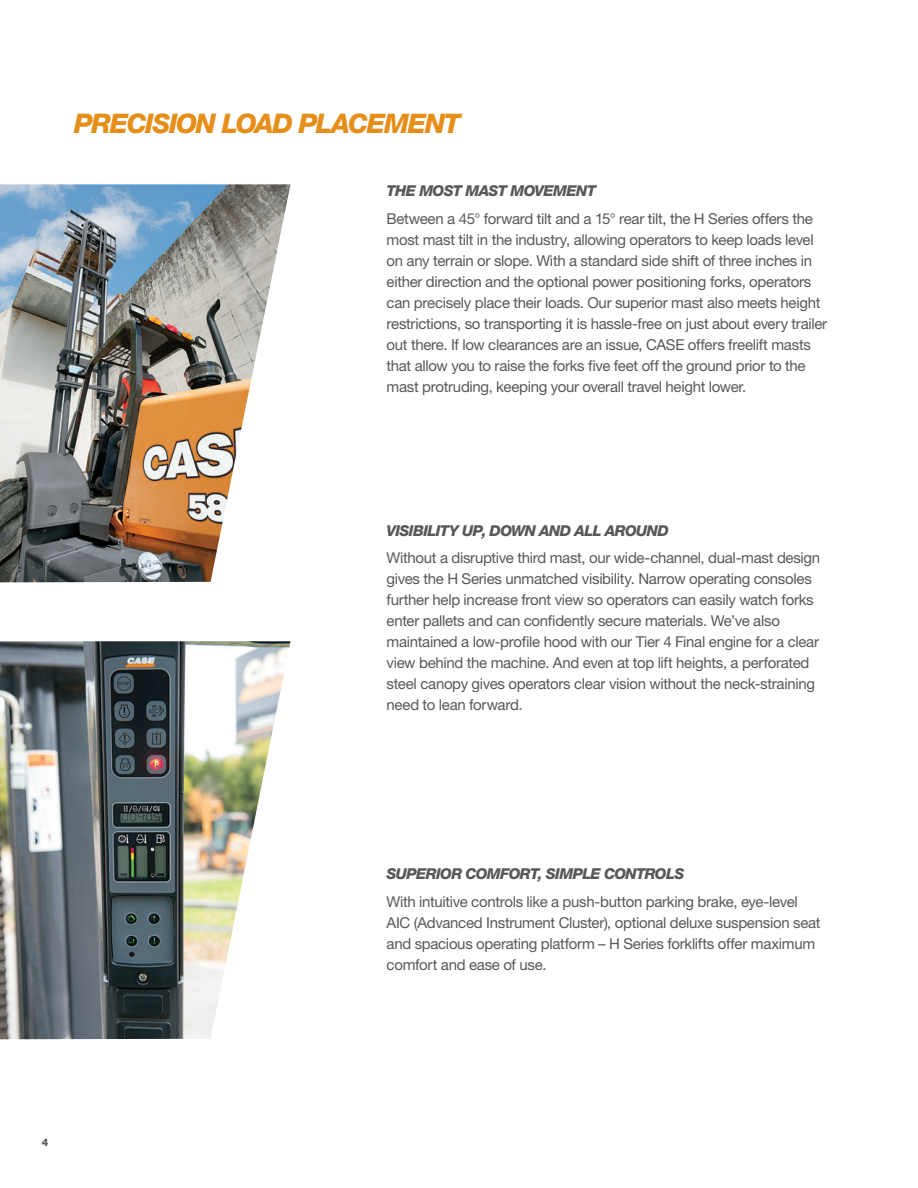
<style>
.page{position:relative;width:918px;height:1188px;background:#fff}
.page>*{position:absolute;margin:0;border:0;box-sizing:border-box;transform-origin:0 0}
.Sidebar_Head_Black{font:italic 800 27px "Helvetica Neue LT Std";letter-spacing:-.05em;color:#e58e19}
.Body{font:15px/21px "Helvetica Neue LT Std";letter-spacing:-.02em;color:#57585a}
.SubHeads{font:italic 800 15px "Helvetica Neue LT Std";letter-spacing:-.04em;color:#57585a}
.t1{font:800 10.5px "Helvetica Neue LT Std";color:#57585a}
</style>
<div class="page">
<img style="left:0;top:184px;width:291px;height:398px">
<img style="left:0;top:641px;width:291px;height:398px">
<p class="Sidebar_Head_Black" style="left:74px;top:107px;width:388px">PRECISION LOAD PLACEMENT</p>
<p class="SubHeads" style="left:387px;top:182px;width:211px">THE MOST MAST MOVEMENT</p>
<p class="Body" style="left:387px;top:208px;width:442px">Between a 45° forward tilt and a 15° rear tilt, the H Series offers the most mast tilt in the industry, allowing operators to keep loads level on any terrain or slope. With a standard side shift of three inches in either direction and the optional power positioning forks, operators can precisely place their loads. Our superior mast also meets height restrictions, so transporting it is hassle-free on just about every trailer out there. If low clearances are an issue, CASE offers freelift masts that allow you to raise the forks five feet off the ground prior to the mast protruding, keeping your overall travel height lower.</p>
<p class="SubHeads" style="left:387px;top:521px;width:284px">VISIBILITY UP, DOWN AND ALL AROUND</p>
<p class="Body" style="left:387px;top:547px;width:435px">Without a disruptive third mast, our wide-channel, dual-mast design gives the H Series unmatched visibility. Narrow operating consoles further help increase front view so operators can easily watch forks enter pallets and can confidently secure materials. We’ve also maintained a low-profile hood with our Tier 4 Final engine for a clear view behind the machine. And even at top lift heights, a perforated steel canopy gives operators clear vision without the neck-straining need to lean forward.</p>
<p class="SubHeads" style="left:387px;top:865px;width:299px">SUPERIOR COMFORT, SIMPLE CONTROLS</p>
<p class="Body" style="left:387px;top:891px;width:436px">With intuitive controls like a push-button parking brake, eye-level AIC (Advanced Instrument Cluster), optional deluxe suspension seat and spacious operating platform – H Series forklifts offer maximum comfort and ease of use.</p>
<p class="t1" style="left:42px;top:1136px;width:8px">4</p>
</div>
